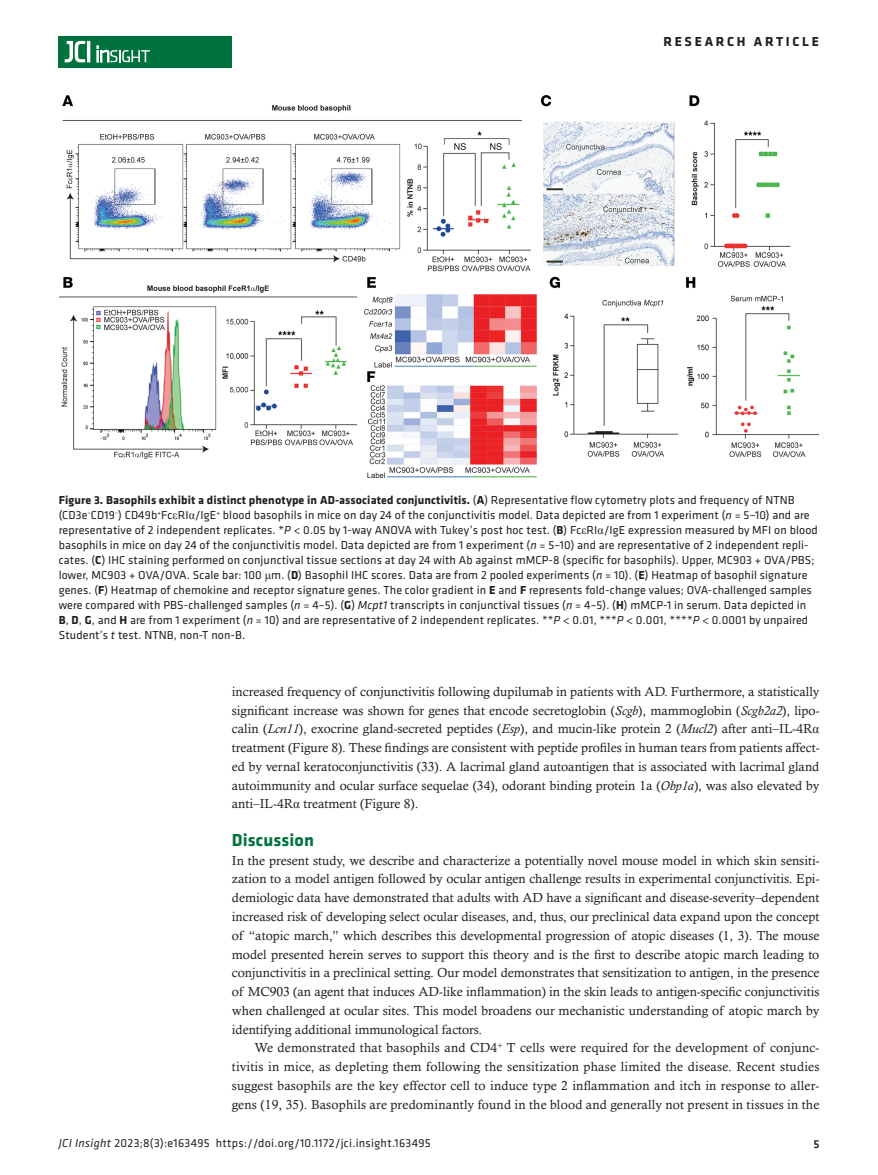
<style>
.page{position:relative;width:878px;height:1175px;background:#fff}
.page>*{position:absolute;margin:0;border:0;box-sizing:border-box;transform-origin:0 0}
.t1{font:700 18px "Klavika";letter-spacing:.01em;color:#00723e}
.t2{font:700 13.5px "Klavika Basic";letter-spacing:.2em;color:#231f20}
.t3{font:13.2px/18.8px "Calisto MT Std";color:#231f20;text-align:justify}
.t4{font:12px/15px "Klavika Basic";letter-spacing:.01em;color:#231f20}
.t5{font:500 12px "Klavika Basic";color:#231f20}
.s1{font-weight:700}
.s2{font-family:"Times New Roman"}
.s3{font-style:italic}
</style>
<div class="page">
<div style="left:59px;top:36px;width:173px;height:31px;background:#00723e"></div>
<hr style="left:87px;top:41px;width:3px;height:21px;background:#fff">
<svg style="left:64px;top:41px;width:21px;height:22px"></svg>
<svg style="left:97px;top:46px;width:53px;height:16px"></svg>
<img style="left:59px;top:96px;width:760px;height:381px">
<p class="t2" style="left:663px;top:32px;width:157px">RESEARCH ARTICLE</p>
<p class="t4" style="left:59px;top:492px;width:760px"><span class="s1">Figure 3. Basophils exhibit a distinct phenotype in AD-associated conjunctivitis.</span> (<span class="s1">A</span>) Representative flow cytometry plots and frequency of NTNB (CD3e<sup>−</sup>CD19<sup>−</sup>) CD49b<sup>+</sup>Fc<span class="s2">ε</span>RI<span class="s2">α</span>/IgE<sup>+</sup> blood basophils in mice on day 24 of the conjunctivitis model. Data depicted are from 1 experiment (<span class="s3">n</span> = 5–10) and are representative of 2 independent replicates. *<span class="s3">P</span> &lt; 0.05 by 1-way ANOVA with Tukey’s post hoc test. (<span class="s1">B</span>) Fc<span class="s2">ε</span>RI<span class="s2">α</span>/IgE expression measured by MFI on blood basophils in mice on day 24 of the conjunctivitis model. Data depicted are from 1 experiment (<span class="s3">n</span> = 5–10) and are representative of 2 independent repli&shy;cates. (<span class="s1">C</span>) IHC staining performed on conjunctival tissue sections at day 24 with Ab against mMCP-8 (specific for basophils). Upper, MC903 + OVA/PBS; lower, MC903 + OVA/OVA. Scale bar: 100 <span class="s2">μ</span>m. (<span class="s1">D</span>) Basophil IHC scores. Data are from 2 pooled experiments (<span class="s3">n</span> = 10). (<span class="s1">E</span>) Heatmap of basophil signature genes. (<span class="s1">F</span>) Heatmap of chemokine and receptor signature genes. The color gradient in <span class="s1">E</span> and <span class="s1">F</span> represents fold-change values; OVA-challenged samples were compared with PBS-challenged samples (<span class="s3">n</span> = 4–5). (<span class="s1">G</span>) <span class="s3">Mcpt1</span> transcripts in conjunctival tissues (<span class="s3">n</span> = 4–5). (<span class="s1">H</span>) mMCP-1 in serum. Data depicted in <span class="s1">B</span>, <span class="s1">D</span>, <span class="s1">G</span>, and <span class="s1">H</span> are from 1 experiment (<span class="s3">n</span> = 10) and are representative of 2 independent replicates. **<span class="s3">P</span> &lt; 0.01, ***<span class="s3">P</span> &lt; 0.001, ****<span class="s3">P</span> &lt; 0.0001 by unpaired Student’s <span class="s3">t</span> test. NTNB, non-T non-B.</p>
<p class="t3" style="left:232px;top:682px;width:589px">increased frequency of conjunctivitis following dupilumab in patients with AD. Furthermore, a statistically significant increase was shown for genes that encode secretoglobin (<span class="s3">Scgb</span>), mammoglobin (<span class="s3">Scgb2a2</span>), lipo&shy;calin (<span class="s3">Lcn11</span>), exocrine gland-secreted peptides (<span class="s3">Esp</span>), and mucin-like protein 2 (<span class="s3">Mucl2</span>) after anti–IL-4R<span class="s2">α </span>treatment (Figure 8). These findings are consistent with peptide profiles in human tears from patients affect&shy;ed by vernal keratoconjunctivitis (33). A lacrimal gland autoantigen that is associated with lacrimal gland autoimmunity and ocular surface sequelae (34), odorant binding protein 1a (<span class="s3">Obp1a</span>), was also elevated by anti–IL-4R<span class="s2">α</span> treatment (Figure 8).</p>
<h1 class="t1" style="left:232px;top:827px;width:84px">Discussion</h1>
<p class="t3" style="left:232px;top:850px;width:589px">In the present study, we describe and characterize a potentially novel mouse model in which skin sensiti&shy;zation to a model antigen followed by ocular antigen challenge results in experimental conjunctivitis. Epi&shy;demiologic data have demonstrated that adults with AD have a significant and disease-severity–dependent increased risk of developing select ocular diseases, and, thus, our preclinical data expand upon the concept of “atopic march,” which describes this developmental progression of atopic diseases (1, 3). The mouse model presented herein serves to support this theory and is the first to describe atopic march leading to conjunctivitis in a preclinical setting. Our model demonstrates that sensitization to antigen, in the presence of MC903 (an agent that induces AD-like inflammation) in the skin leads to antigen-specific conjunctivitis when challenged at ocular sites. This model broadens our mechanistic understanding of atopic march by identifying additional immunological factors.</p>
<p class="t3" style="left:232px;top:1038px;width:589px;text-indent:22px">We demonstrated that basophils and CD4<sup>+</sup> T cells were required for the development of conjunc&shy;tivitis in mice, as depleting them following the sensitization phase limited the disease. Recent studies suggest basophils are the key effector cell to induce type 2 inflammation and itch in response to aller&shy;gens (19, 35). Basophils are predominantly found in the blood and generally not present in tissues in the</p>
<p class="t4" style="left:59px;top:1135px;width:373px"><span class="s3">JCI Insight</span> 2023;8(3):e163495 https://doi.org/10.1172/jci.insight.163495</p>
<p class="t5" style="left:813px;top:1135px;width:8px">5</p>
</div>
